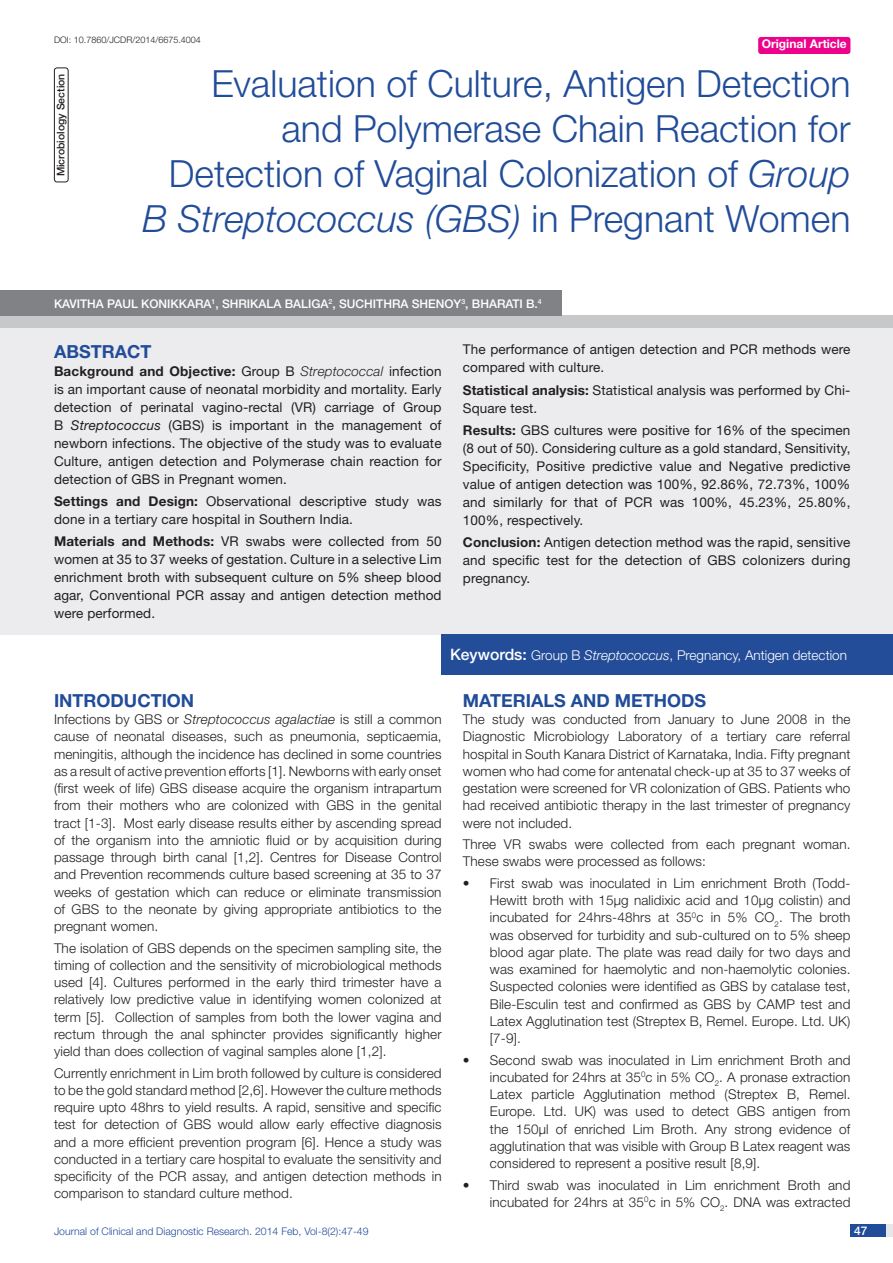
<style>
.page{position:relative;width:893px;height:1263px;background:#fff}
.page>*{position:absolute;margin:0;border:0;box-sizing:border-box;transform-origin:0 0}
.t1{font:300 37.5px/45px "Helvetica Neue";color:#214c99;text-align:right}
.Level_1{font:700 18px "Helvetica Neue";color:#214c99}
.Abstract_head{font:700 18px "Helvetica Neue";color:#214c99}
.Body_text{font:300 13.5px/17.2px "Helvetica Neue";letter-spacing:.01em;color:#231f20;text-align:justify}
.Body_text-2{font:13.5px/18px "Helvetica Neue";letter-spacing:.01em;color:#231f20;text-align:justify}
.t2{font:300 13.5px "Helvetica Neue";color:#fff}
.Author{font:500 12px "Helvetica Neue";color:#fff}
.t3{font:700 12px "Helvetica Neue";color:#fff}
.t4{font:300 10.5px "Helvetica Neue";color:#214c99}
.t5{font:500 10.5px "Helvetica Neue";color:#231f20}
.DOI{font:300 9px "Helvetica Neue";color:#231f20}
.s1{font-style:italic}
.s2{color:#244d99}
.s3{font-weight:700}
.s4{font-weight:300;font-style:italic}
.s5{font-weight:500;font-size:15.75px}
</style>
<div class="page">
<div style="left:850px;top:1224px;width:43px;height:13px;background:#e6e7e9"></div>
<div style="left:850px;top:1224px;width:35px;height:13px;background:#214c99"></div>
<div style="left:758px;top:37px;width:92px;height:17px;background:#ed028c;border-radius:3px"></div>
<div style="left:0;top:326px;width:893px;height:309px;background:#ececee"></div>
<div style="left:0;top:315px;width:893px;height:12px;background:#c7c8ca"></div>
<div style="left:442px;top:635px;width:451px;height:40px;background:#244d99"></div>
<div style="left:0;top:290px;width:561px;height:25px;background:#808285"></div>
<div style="left:54px;top:68px;width:15px;height:114px;border:1px solid #231f20;border-radius:3px"></div>
<p class="DOI" style="left:54px;top:35px;width:148px">DOI: 10.7860/JCDR/2014/6675.4004</p>
<p class="t3" style="left:762px;top:37px;width:87px">Original Article</p>
<p class="t5" style="left:54px;top:176px;width:104px;rotate:-90deg">Microbiology Section</p>
<p class="t1" style="left:143px;top:60px;width:709px">Evaluation of Culture, Antigen Detection and Polymerase Chain Reaction for Detection of Vaginal Colonization of <span class="s1">Group B Streptococcus (GBS)</span> in Pregnant Women</p>
<p class="Author" style="left:54px;top:296px;width:489px">KAVITHA PAUL KONIKKARA<sup>1</sup>, SHRIKALA BALIGA<sup>2</sup>, SUCHITHRA SHENOY<sup>3</sup>, BHARATI B.<sup>4</sup></p>
<p class="Abstract_head" style="left:54px;top:340px;width:99px">ABST<span class="s2">RAC</span>T</p>
<p class="Body_text-2" style="left:54px;top:362px;width:389px"><span class="s3">Background and Objective:</span> Group B <span class="s4">Streptococcal</span> infection is an important cause of neonatal morbidity and mortality. Early detection of perinatal vagino-rectal (VR) carriage of Group B <span class="s1">Streptococcus</span> (GBS) is important in the management of newborn infections. The objective of the study was to evaluate Culture, antigen detection and Polymerase chain reaction for detection of GBS in Pregnant women.</p>
<p class="Body_text-2" style="left:54px;top:492px;width:389px"><span class="s3">Settings and Design:</span> Observational descriptive study was done in a tertiary care hospital in Southern India.</p>
<p class="Body_text-2" style="left:54px;top:532px;width:389px"><span class="s3">Materials and Methods:</span> VR swabs were collected from 50 women at 35 to 37 weeks of gestation. Culture in a selective Lim enrichment broth with subsequent culture on 5% sheep blood agar, Conventional PCR assay and antigen detection method were performed.</p>
<p class="Body_text-2" style="left:463px;top:340px;width:389px">The performance of antigen detection and PCR methods were compared with culture.</p>
<p class="Body_text-2" style="left:463px;top:380px;width:389px"><span class="s3">Statistical analysis:</span> Statistical analysis was performed by Chi-<br>Square test.</p>
<p class="Body_text-2" style="left:463px;top:421px;width:389px"><span class="s3">Results:</span> GBS cultures were positive for 16% of the specimen (8 out of 50). Considering culture as a gold standard, Sensitivity, Specificity, Positive predictive value and Negative predictive value of antigen detection was 100%, 92.86%, 72.73%, 100% and similarly for that of PCR was 100%, 45.23%, 25.80%, 100%, respectively.</p>
<p class="Body_text-2" style="left:463px;top:533px;width:389px"><span class="s3">Conclusion:</span> Antigen detection method was the rapid, sensitive and specific test for the detection of GBS colonizers during pregnancy.</p>
<p class="t2" style="left:450px;top:647px;width:398px"><span class="s5">Keywords:</span> Group B <span class="s1">Streptococcus</span>, Pregnancy, Antigen detection</p>
<p class="Level_1" style="left:54px;top:689px;width:33px">Introd</p>
<p class="Level_1" style="left:124px;top:689px;width:25px">uctio</p>
<p class="Level_1" style="left:181px;top:689px;width:15px">n</p>
<p class="Body_text" style="left:54px;top:710px;width:389px">Infections by GBS or <span class="s1">Streptococcus agalactiae</span> is still a common cause of neonatal diseases, such as pneumonia, septicaemia, meningitis, although the incidence has declined in some countries as a result of active prevention efforts [1]. Newborns with early onset (first week of life) GBS disease acquire the organism intrapartum from their mothers who are colonized with GBS in the genital tract [1-3]. Most early disease results either by ascending spread of the organism into the amniotic fluid or by acquisition during passage through birth canal [1,2]. Centres for Disease Control and Prevention recommends culture based screening at 35 to 37 weeks of gestation which can reduce or eliminate transmission of GBS to the neonate by giving appropriate antibiotics to the pregnant women.</p>
<p class="Body_text" style="left:54px;top:939px;width:389px">The isolation of GBS depends on the specimen sampling site, the timing of collection and the sensitivity of microbiological methods used [4]. Cultures performed in the early third trimester have a relatively low predictive value in identifying women colonized at term [5]. Collection of samples from both the lower vagina and rectum through the anal sphincter provides significantly higher yield than does collection of vaginal samples alone [1,2].</p>
<p class="Body_text" style="left:54px;top:1064px;width:389px">Currently enrichment in Lim broth followed by culture is considered to be the gold standard method [2,6]. However the culture methods require upto 48hrs to yield results. A rapid, sensitive and specific test for detection of GBS would allow early effective diagnosis and a more efficient prevention program [6]. Hence a study was conducted in a tertiary care hospital to evaluate the sensitivity and specificity of the PCR assay, and antigen detection methods in comparison to standard culture method.</p>
<p class="Level_1" style="left:463px;top:689px;width:245px">MATERIALS AND METHODS</p>
<p class="Body_text" style="left:463px;top:710px;width:389px">The study was conducted from January to June 2008 in the Diagnostic Microbiology Laboratory of a tertiary care referral hospital in South Kanara District of Karnataka, India. Fifty pregnant women who had come for antenatal check-up at 35 to 37 weeks of gestation were screened for VR colonization of GBS. Patients who had received antibiotic therapy in the last trimester of pregnancy were not included.</p>
<p class="Body_text" style="left:463px;top:835px;width:389px">Three VR swabs were collected from each pregnant woman.<br>These swabs were processed as follows:</p>
<p class="Body_text" style="left:490px;top:874px;width:362px;text-indent:-27px">• First swab was inoculated in Lim enrichment Broth (Todd-Hewitt broth with 15µg nalidixic acid and 10µg colistin) and incubated for 24hrs-48hrs at 35<sup>0</sup>c in 5% CO<sub>2</sub>. The broth was observed for turbidity and sub-cultured on to 5% sheep blood agar plate. The plate was read daily for two days and was examined for haemolytic and non-haemolytic colonies.<br>Suspected colonies were identified as GBS by catalase test, Bile-Esculin test and confirmed as GBS by CAMP test and Latex Agglutination test (Streptex B, Remel. Europe. Ltd. UK) [7-9].</p>
<p class="Body_text" style="left:490px;top:1051px;width:362px;text-indent:-27px">• Second swab was inoculated in Lim enrichment Broth and incubated for 24hrs at 35<sup>0</sup>c in 5% CO<sub>2</sub>. A pronase extraction Latex particle Agglutination method (Streptex B, Remel.<br>Europe. Ltd. UK) was used to detect GBS antigen from the 150µl of enriched Lim Broth. Any strong evidence of agglutination that was visible with Group B Latex reagent was considered to represent a positive result [8,9].</p>
<p class="Body_text" style="left:463px;top:1176px;width:389px;text-align:right">• Third swab was inoculated in Lim enrichment Broth and incubated for 24hrs at 35<sup>0</sup>c in 5% CO<sub>2</sub>. DNA was extracted</p>
<p class="t4" style="left:54px;top:1225px;width:316px">Journal of Clinical and Diagnostic Research. 2014 Feb, Vol-8(2):47-49</p>
<p class="Author" style="left:854px;top:1223px;width:15px">47</p>
</div>
